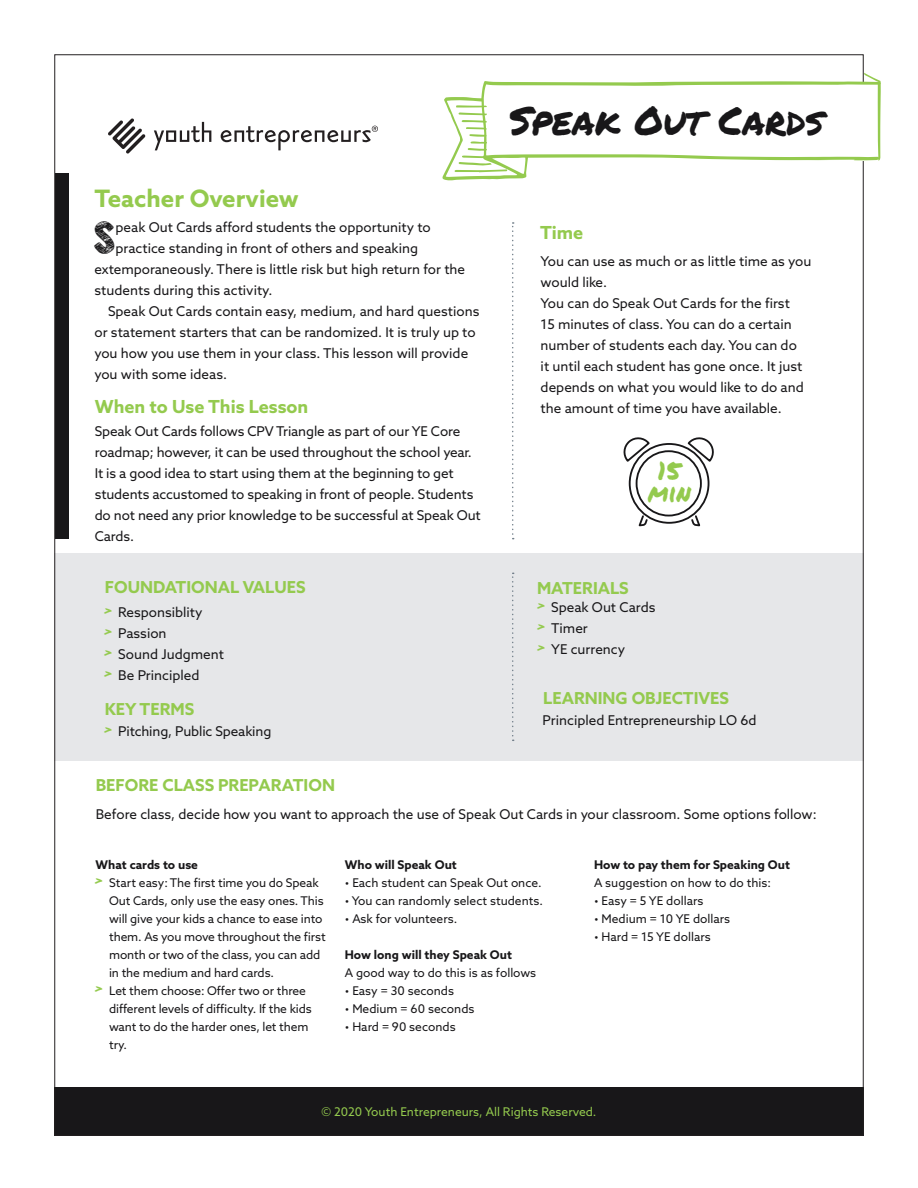
<style>
.page{position:relative;width:918px;height:1188px;background:#fff}
.page>*{position:absolute;margin:0;border:0;box-sizing:border-box;transform-origin:0 0}
.Body_-_Overview{font:41.25px "KG Broken Vessels Sketch";color:#181719}
.Title_-_Overview{font:39px "Permanent Marker";color:#181719}
.Timer{font:25.5px "Permanent Marker";color:#94ca4e}
.Header_1{font:700 24px "Azo Sans";color:#94ca4e}
.Subhead_-_Regular{font:700 18px "Azo Sans";color:#94ca4e}
.Subhead_-_Bold{font:700 16.5px "Azo Sans";color:#94ca4e}
.Body_-_Overview-2{font:13.5px/21px "Azo Sans";color:#181719}
.Body_-_Overview-3{font:12px/18px "Azo Sans";letter-spacing:-.01em;color:#181719}
.Body_-_Overview-4{font:700 12px "Azo Sans";color:#181719}
.Copyright_Informatio{font:12px "Azo Sans";color:#94ca4e}
</style>
<div class="page">
<div style="left:54px;top:553px;width:810px;height:207px;background:#e6e7e9"></div>
<div style="left:54px;top:1088px;width:810px;height:48px;background:#181719"></div>
<div style="left:55px;top:173px;width:14px;height:366px;background:#181719"></div>
<svg style="left:442px;top:81px;width:422px;height:100px"></svg>
<svg style="left:863px;top:72px;width:18px;height:89px"></svg>
<svg style="left:512px;top:573px;width:2px;height:168px"></svg>
<svg style="left:512px;top:222px;width:2px;height:317px"></svg>
<svg style="left:623px;top:437px;width:91px;height:90px"></svg>
<svg style="left:108px;top:119px;width:37px;height:35px"></svg>
<svg style="left:154px;top:122px;width:57px;height:28px"></svg>
<svg style="left:221px;top:126px;width:157px;height:24px"></svg>
<p class="Header_1" style="left:94px;top:183px;width:206px">Teacher Overview</p>
<p class="Body_-_Overview" style="left:94px;top:213px;width:24px">S</p>
<p class="Body_-_Overview-2" style="left:116px;top:217px;width:317px">peak Out Cards afford students the opportunity to</p>
<p class="Body_-_Overview-2" style="left:116px;top:238px;width:304px">practice standing in front of others and speaking</p>
<p class="Body_-_Overview-2" style="left:94px;top:259px;width:372px">extemporaneously. There is little risk but high return for the</p>
<p class="Body_-_Overview-2" style="left:94px;top:280px;width:179px">students during this activity.</p>
<p class="Body_-_Overview-2" style="left:94px;top:301px;width:386px;text-indent:14px">Speak Out Cards contain easy, medium, and hard questions or statement starters that can be randomized. It is truly up to you how you use them in your class. This lesson will provide you with some ideas.</p>
<p class="Subhead_-_Regular" style="left:95px;top:395px;width:215px">When to Use This Lesson</p>
<p class="Body_-_Overview-2" style="left:95px;top:420px;width:388px">Speak Out Cards follows CPV Triangle as part of our YE Core roadmap; however, it can be used throughout the school year.<br>It is a good idea to start using them at the beginning to get students accustomed to speaking in front of people. Students do not need any prior knowledge to be successful at Speak Out Cards.</p>
<p class="Title_-_Overview" style="left:509px;top:92px;width:316px">SPEAK OUT CARDS</p>
<p class="Subhead_-_Regular" style="left:540px;top:220px;width:45px">Time</p>
<p class="Body_-_Overview-2" style="left:541px;top:250px;width:272px">You can use as much or as little time as you would like.</p>
<p class="Body_-_Overview-2" style="left:541px;top:292px;width:265px">You can do Speak Out Cards for the first 15 minutes of class. You can do a certain number of students each day. You can do it until each student has gone once. It just depends on what you would like to do and the amount of time you have available.</p>
<p class="Timer" style="left:658px;top:452px;width:25px">15</p>
<p class="Timer" style="left:648px;top:474px;width:45px">MIN</p>
<p class="Subhead_-_Bold" style="left:105px;top:576px;width:202px">FOUNDATIONAL VALUES</p>
<p class="Subhead_-_Bold" style="left:537px;top:577px;width:93px">MATERIALS</p>
<p class="Body_-_Overview-2" style="left:105px;top:601px;width:99px"><sup>&gt;</sup> Responsiblity</p>
<p class="Body_-_Overview-2" style="left:105px;top:622px;width:63px"><sup>&gt;</sup> Passion</p>
<p class="Body_-_Overview-2" style="left:105px;top:643px;width:121px"><sup>&gt;</sup> Sound Judgment</p>
<p class="Body_-_Overview-2" style="left:105px;top:664px;width:96px"><sup>&gt;</sup> Be Principled</p>
<p class="Body_-_Overview-2" style="left:543px;top:709px;width:215px">Principled Entrepreneurship LO 6d</p>
<p class="Body_-_Overview-2" style="left:538px;top:597px;width:119px"><sup>&gt;</sup> Speak Out Cards</p>
<p class="Body_-_Overview-2" style="left:538px;top:618px;width:52px"><sup>&gt;</sup> Timer</p>
<p class="Body_-_Overview-2" style="left:538px;top:639px;width:89px"><sup>&gt;</sup> YE currency</p>
<p class="Subhead_-_Bold" style="left:543px;top:687px;width:187px">LEARNING OBJECTIVES</p>
<p class="Subhead_-_Bold" style="left:105px;top:698px;width:91px">KEY TERMS</p>
<p class="Body_-_Overview-2" style="left:105px;top:720px;width:168px"><sup>&gt;</sup> Pitching, Public Speaking</p>
<p class="Subhead_-_Bold" style="left:96px;top:774px;width:241px">BEFORE CLASS PREPARATION</p>
<p class="Body_-_Overview-2" style="left:96px;top:803px;width:722px">Before class, decide how you want to approach the use of Speak Out Cards in your classroom. Some options follow:</p>
<p class="Body_-_Overview-4" style="left:96px;top:857px;width:104px">What cards to use</p>
<p class="Body_-_Overview-3" style="left:109px;top:874px;width:218px;text-indent:-14px"><sup>&gt;</sup> Start easy: The first time you do Speak Out Cards, only use the easy ones. This will give your kids a chance to ease into them. As you move throughout the first month or two of the class, you can add in the medium and hard cards.</p>
<p class="Body_-_Overview-3" style="left:109px;top:982px;width:204px;text-indent:-14px"><sup>&gt;</sup> Let them choose: Offer two or three different levels of difficulty. If the kids want to do the harder ones, let them try.</p>
<p class="Body_-_Overview-4" style="left:345px;top:857px;width:114px">Who will Speak Out</p>
<p class="Body_-_Overview-3" style="left:345px;top:874px;width:198px">• Each student can Speak Out once.</p>
<p class="Body_-_Overview-3" style="left:345px;top:892px;width:200px">• You can randomly select students.</p>
<p class="Body_-_Overview-3" style="left:345px;top:910px;width:114px">• Ask for volunteers.</p>
<p class="Body_-_Overview-4" style="left:345px;top:947px;width:169px">How long will they Speak Out</p>
<p class="Body_-_Overview-3" style="left:345px;top:964px;width:193px">A good way to do this is as follows</p>
<p class="Body_-_Overview-3" style="left:345px;top:982px;width:111px">• Easy = 30 seconds</p>
<p class="Body_-_Overview-3" style="left:345px;top:1000px;width:131px">• Medium = 60 seconds</p>
<p class="Body_-_Overview-3" style="left:345px;top:1018px;width:112px">• Hard = 90 seconds</p>
<p class="Body_-_Overview-4" style="left:594px;top:857px;width:197px">How to pay them for Speaking Out</p>
<p class="Body_-_Overview-3" style="left:594px;top:874px;width:179px">A suggestion on how to do this:</p>
<p class="Body_-_Overview-3" style="left:594px;top:892px;width:111px">• Easy = 5 YE dollars</p>
<p class="Body_-_Overview-3" style="left:594px;top:910px;width:138px">• Medium = 10 YE dollars</p>
<p class="Body_-_Overview-3" style="left:594px;top:928px;width:118px">• Hard = 15 YE dollars</p>
<p class="Copyright_Informatio" style="left:321px;top:1104px;width:277px">© 2020 Youth Entrepreneurs, All Rights Reserved.</p>
</div>
